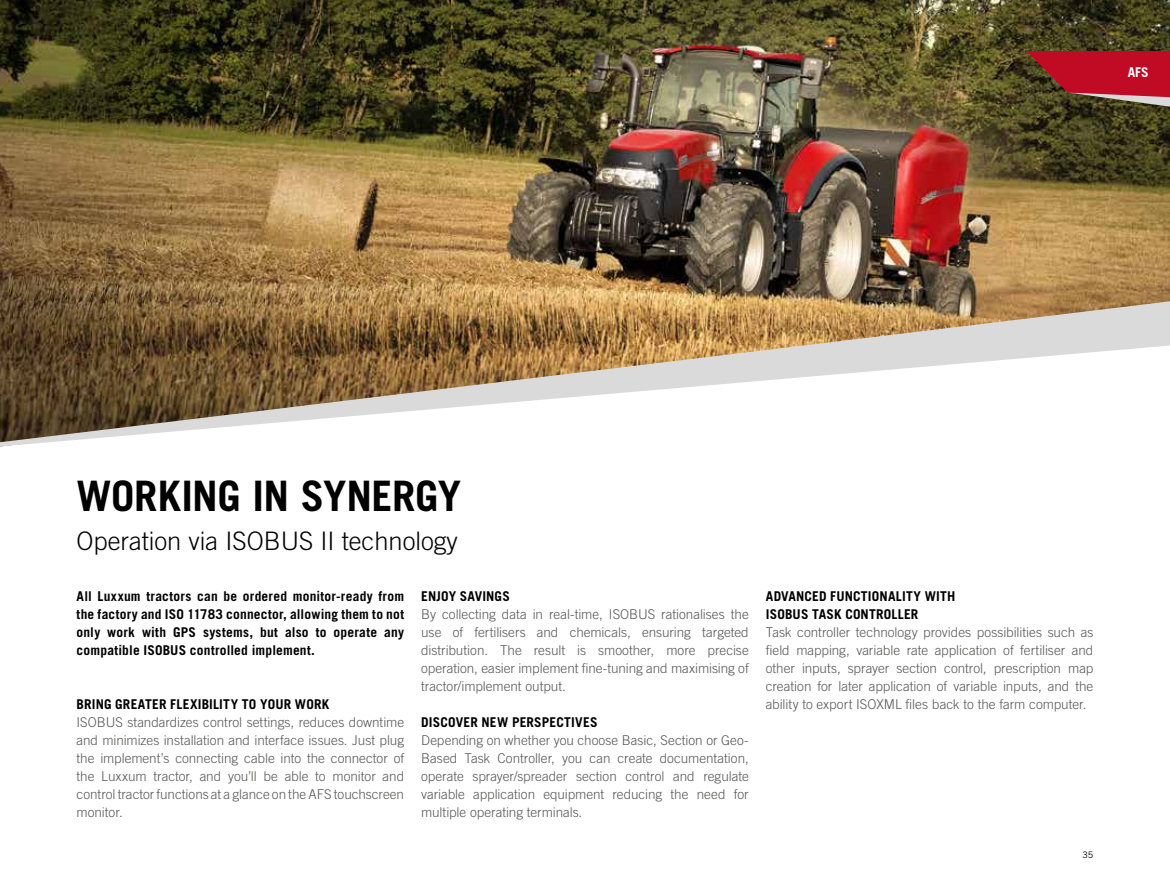
<style>
.page{position:relative;width:1170px;height:893px;background:#fff}
.page>*{position:absolute;margin:0;border:0;box-sizing:border-box;transform-origin:0 0}
.t1{font:700 42px "Trade Gothic LT Pro";letter-spacing:-.01em;color:#000}
.t2{font:300 25.5px "Trade Gothic LT Pro";color:#000}
.t3{font:300 13.5px/18px "Trade Gothic LT Pro";letter-spacing:-.005em;color:#575756;text-align:justify}
.t4{font:700 13.5px/18px "Trade Gothic LT Pro";letter-spacing:.015em;color:#000;text-align:justify}
.t5{font:700 13.5px "Trade Gothic LT Pro";color:#fff}
.t6{font:9px "Trade Gothic LT Pro";color:#000}
</style>
<div class="page">
<img style="left:0;top:0;width:1169px;height:301px">
<svg style="left:0;top:301px;width:1169px;height:145px"></svg>
<svg style="left:1026px;top:51px;width:143px;height:56px;background:#9f262d"></svg>
<p class="t5" style="left:1127px;top:64px;width:23px">AFS</p>
<h1 class="t1" style="left:77px;top:470px;width:386px">WORKING IN SYNERGY</h1>
<h2 class="t2" style="left:77px;top:526px;width:383px">Operation via ISOBUS II technology</h2>
<p class="t4" style="left:77px;top:587px;width:329px">All Luxxum tractors can be ordered monitor-ready from the factory and ISO 11783 connector, allowing them to not only work with GPS systems, but also to operate any compatible ISOBUS controlled implement.</p>
<p class="t4" style="left:77px;top:695px;width:254px">BRING GREATER FLEXIBILITY TO YOUR WORK</p>
<p class="t3" style="left:77px;top:713px;width:329px">ISOBUS standardizes control settings, reduces downtime and minimizes installation and interface issues. Just plug the implement’s connecting cable into the connector of the Luxxum tractor, and you’ll be able to monitor and control tractor functions at a glance on the AFS touchscreen monitor.</p>
<p class="t4" style="left:421px;top:587px;width:90px">ENJOY SAVINGS</p>
<p class="t3" style="left:421px;top:605px;width:329px">By collecting data in real-time, ISOBUS rationalises the use of fertilisers and chemicals, ensuring targeted distribution. The result is smoother, more precise operation, easier implement fine-tuning and maximising of tractor/implement output.</p>
<p class="t4" style="left:421px;top:713px;width:178px">DISCOVER NEW PERSPECTIVES</p>
<p class="t3" style="left:421px;top:731px;width:329px">Depending on whether you choose Basic, Section or Geo-Based Task Controller, you can create documentation, operate sprayer/spreader section control and regulate variable application equipment reducing the need for multiple operating terminals.</p>
<p class="t4" style="left:765px;top:587px;width:191px">ADVANCED FUNCTIONALITY WITH<br>ISOBUS TASK CONTROLLER</p>
<p class="t3" style="left:765px;top:623px;width:329px">Task controller technology provides possibilities such as field mapping, variable rate application of fertiliser and other inputs, sprayer section control, prescription map creation for later application of variable inputs, and the ability to export ISOXML files back to the farm computer.</p>
<p class="t6" style="left:1082px;top:849px;width:13px">35</p>
</div>
